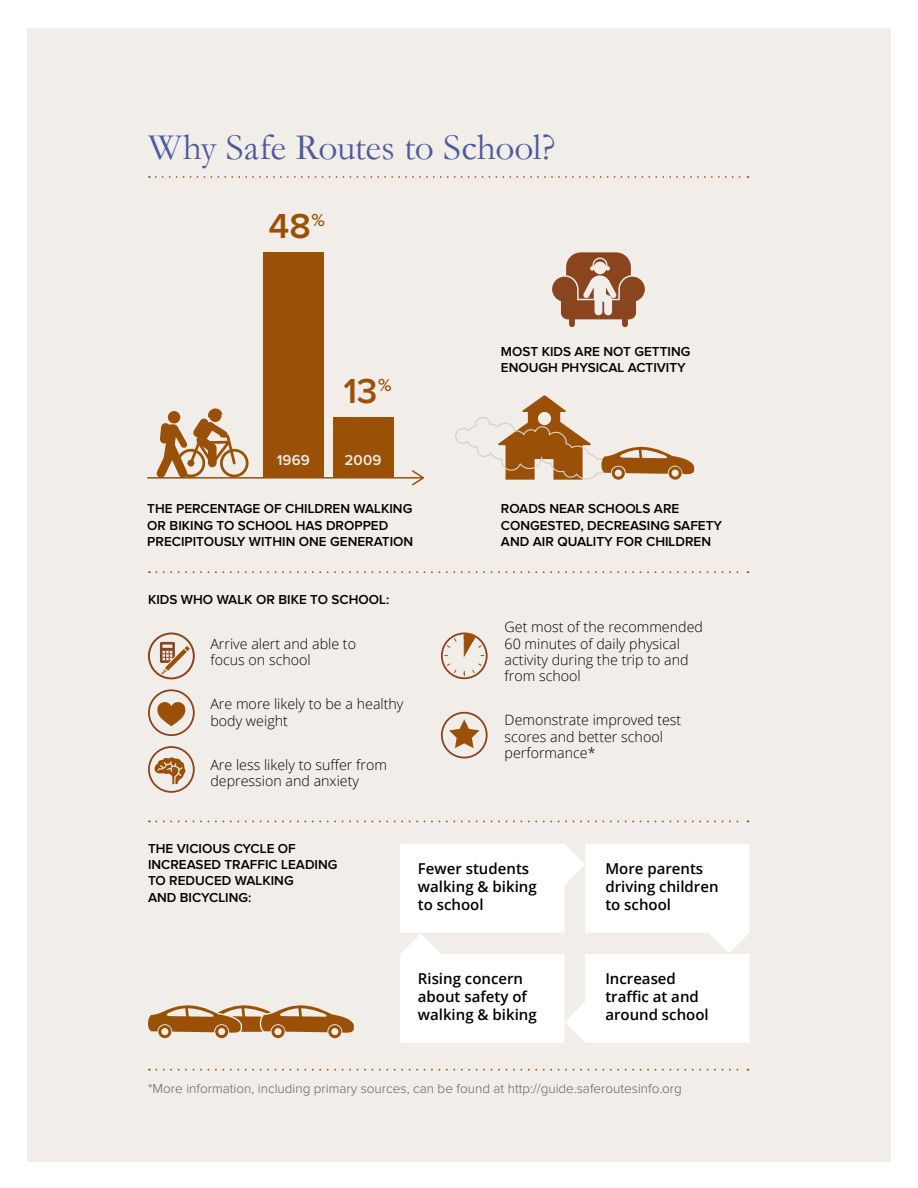
<style>
.page{position:relative;width:918px;height:1188px;background:#fff}
.page>*{position:absolute;margin:0;border:0;box-sizing:border-box;transform-origin:0 0}
.t1{font:37.5px "Garamond";letter-spacing:-.005em;color:#4d5a9c}
.t2{font:600 36px "Proxima Nova";color:#9a5107}
.t3{font:600 15px/18px "Open Sans";color:#000}
.t4{font:600 15px "Proxima Nova";letter-spacing:.01em;color:#f1ede9}
.t5{font:300 14.25px/16.2px "Open Sans";color:#000}
.t6{font:600 13.5px/16.2px "Proxima Nova";color:#000}
.t7{font:300 13.5px "Proxima Nova";color:#636466}
</style>
<div class="page">
<div style="left:27px;top:28px;width:864px;height:1134px;background:#f1ede9"></div>
<div style="left:220px;top:449px;width:29px;height:28px;border:3px solid #9a5107;border-radius:50%"></div>
<svg style="left:156px;top:408px;width:82px;height:69px"></svg>
<div style="left:148px;top:632px;width:47px;height:47px;border:2px solid #8a451f;border-radius:50%"></div>
<svg style="left:160px;top:642px;width:30px;height:32px"></svg>
<svg style="left:400px;top:844px;width:350px;height:199px"></svg>
<svg style="left:455px;top:395px;width:239px;height:85px"></svg>
<svg style="left:154px;top:756px;width:32px;height:28px"></svg>
<div style="left:148px;top:746px;width:47px;height:47px;border:2px solid #8a451f;border-radius:50%"></div>
<svg style="left:155px;top:698px;width:33px;height:28px"></svg>
<div style="left:148px;top:689px;width:47px;height:47px;border:2px solid #8a451f;border-radius:50%"></div>
<div style="left:441px;top:712px;width:47px;height:46px;border:2px solid #8a451f;border-radius:50%"></div>
<svg style="left:449px;top:719px;width:30px;height:29px"></svg>
<svg style="left:446px;top:637px;width:11px;height:11px"></svg>
<svg style="left:446px;top:663px;width:11px;height:11px"></svg>
<div style="left:441px;top:632px;width:47px;height:47px;border:2px solid #8a451f;border-radius:50%"></div>
<svg style="left:463px;top:632px;width:21px;height:43px"></svg>
<svg style="left:156px;top:571px;width:593px;height:2px"></svg>
<svg style="left:156px;top:176px;width:592px;height:2px"></svg>
<svg style="left:156px;top:821px;width:593px;height:1px"></svg>
<svg style="left:156px;top:1069px;width:593px;height:2px"></svg>
<hr style="left:147px;top:477px;width:275px;height:2px;background:#9a5107">
<svg style="left:412px;top:470px;width:12px;height:15px"></svg>
<div style="left:263px;top:252px;width:61px;height:226px;background:#9a5107"></div>
<div style="left:333px;top:417px;width:60px;height:61px;background:#9a5107"></div>
<svg style="left:552px;top:252px;width:93px;height:75px"></svg>
<svg style="left:148px;top:1005px;width:206px;height:33px"></svg>
<p class="t1" style="left:148px;top:122px;width:408px">Why Safe Routes to School?</p>
<p class="t2" style="left:269px;top:210px;width:58px">48<sup>%</sup></p>
<p class="t2" style="left:343px;top:374px;width:50px">13<sup>%</sup></p>
<p class="t4" style="left:277px;top:453px;width:35px">1969</p>
<p class="t4" style="left:345px;top:453px;width:38px">2009</p>
<p class="t6" style="left:147px;top:501px;width:267px">THE PERCENTAGE OF CHILDREN WALKING<br>OR BIKING TO SCHOOL HAS DROPPED<br>PRECIPITOUSLY WITHIN ONE GENERATION</p>
<p class="t6" style="left:148px;top:592px;width:243px">KIDS WHO WALK OR BIKE TO SCHOOL:</p>
<p class="t5" style="left:210px;top:635px;width:147px">Arrive alert and able to focus on school</p>
<p class="t5" style="left:210px;top:696px;width:195px">Are more likely to be a healthy body weight</p>
<p class="t5" style="left:210px;top:756px;width:178px">Are less likely to suffer from depression and anxiety</p>
<p class="t6" style="left:501px;top:344px;width:191px">MOST KIDS ARE NOT GETTING<br>ENOUGH PHYSICAL ACTIVITY</p>
<p class="t6" style="left:501px;top:501px;width:223px">ROADS NEAR SCHOOLS ARE<br>CONGESTED, DECREASING SAFETY<br>AND AIR QUALITY FOR CHILDREN</p>
<p class="t5" style="left:505px;top:619px;width:200px">Get most of the recommended<br>60 minutes of daily physical activity during the trip to and from school</p>
<p class="t5" style="left:505px;top:712px;width:178px">Demonstrate improved test scores and better school performance*</p>
<p class="t6" style="left:148px;top:841px;width:191px">THE VICIOUS CYCLE OF<br>INCREASED TRAFFIC LEADING<br>TO REDUCED WALKING<br>AND BICYCLING:</p>
<p class="t3" style="left:418px;top:860px;width:120px">Fewer students walking &amp; biking to school</p>
<p class="t3" style="left:605px;top:860px;width:115px">More parents driving children to school</p>
<p class="t3" style="left:418px;top:969px;width:120px">Rising concern about safety of walking &amp; biking</p>
<p class="t3" style="left:605px;top:969px;width:105px">Increased traffic at and around school</p>
<p class="t7" style="left:148px;top:1083px;width:535px">*More information, including primary sources, can be found at http://guide.saferoutesinfo.org</p>
</div>
